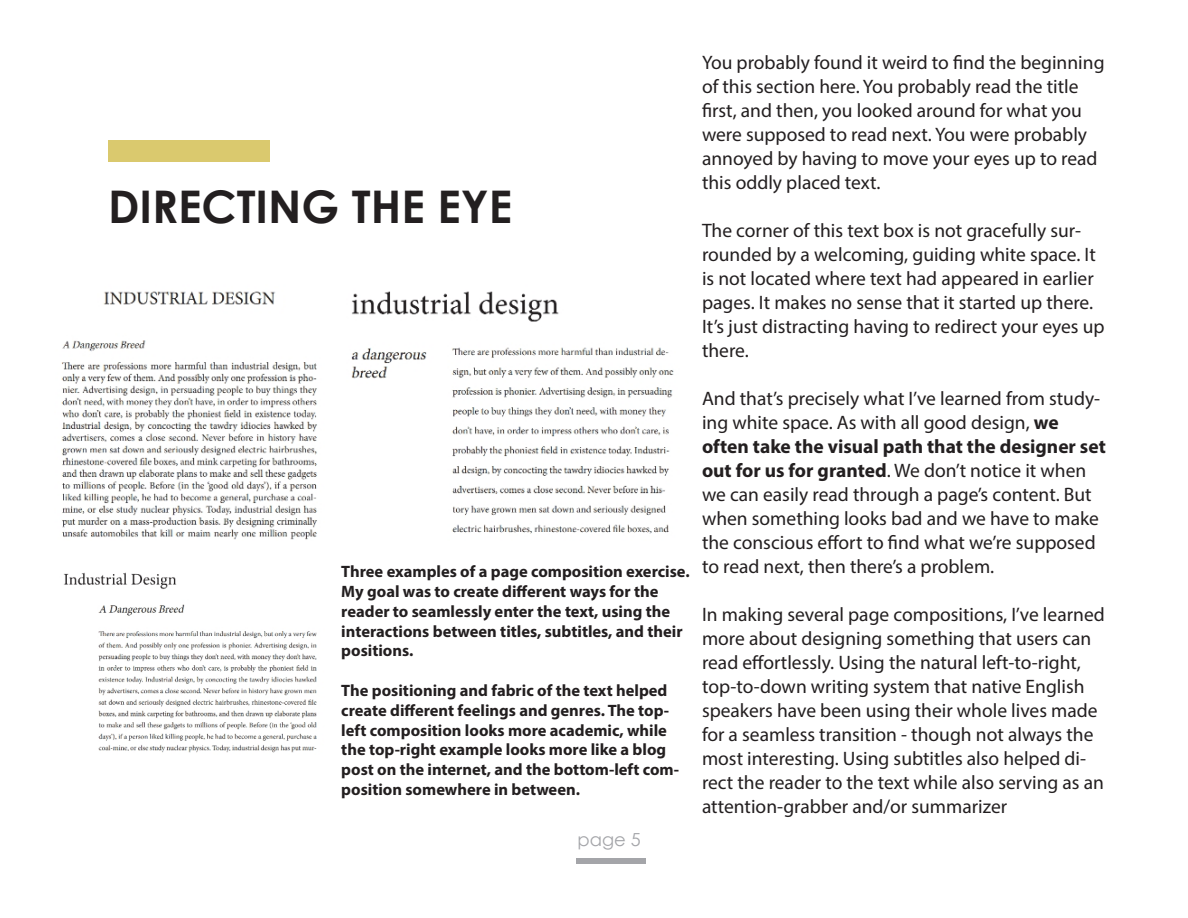
<style>
.page{position:relative;width:1188px;height:918px;background:#fff}
.page>*{position:absolute;margin:0;border:0;box-sizing:border-box;transform-origin:0 0}
.t1{font:700 45px "Century Gothic";color:#231f20}
.t2{font:19.5px/24px "Myriad Pro";color:#231f20}
.t3{font:18px "Century Gothic";color:#a4a5a9}
.t4{font:700 16.5px/19.8px "Myriad Pro";color:#231f20}
.s1{font-weight:700}
</style>
<div class="page">
<div style="left:108px;top:140px;width:162px;height:22px;background:#dac96e"></div>
<div style="left:577px;top:859px;width:69px;height:5px;background:#a4a5a9"></div>
<img style="left:61px;top:291px;width:256px;height:249px">
<img style="left:351px;top:291px;width:323px;height:243px">
<img style="left:64px;top:572px;width:253px;height:181px">
<p class="t1" style="left:108px;top:172px;width:406px">DIRECTING THE EYE</p>
<p class="t4" style="left:341px;top:561px;width:350px">Three examples of a page composition exercise.<br>My goal was to create different ways for the reader to seamlessly enter the text, using the interactions between titles, subtitles, and their positions.</p>
<p class="t4" style="left:341px;top:680px;width:339px">The positioning and fabric of the text helped create different feelings and genres. The top&shy;left composition looks more academic, while the top-right example looks more like a blog post on the internet, and the bottom-left com&shy;position somewhere in between.</p>
<p class="t3" style="left:577px;top:827px;width:65px">page 5</p>
<p class="t2" style="left:702px;top:50px;width:404px">You probably found it weird to find the beginning of this section here. You probably read the title first, and then, you looked around for what you were supposed to read next. You were probably annoyed by having to move your eyes up to read this oddly placed text.</p>
<p class="t2" style="left:702px;top:218px;width:404px">The corner of this text box is not gracefully sur&shy;rounded by a welcoming, guiding white space. It is not located where text had appeared in earlier pages. It makes no sense that it started up there.<br>It’s just distracting having to redirect your eyes up there.</p>
<p class="t2" style="left:702px;top:386px;width:405px">And that’s precisely what I’ve learned from study&shy;ing white space. As with all good design, <span class="s1">we often take the visual path that the designer set out for us for granted</span>. We don’t notice it when we can easily read through a page’s content. But when something looks bad and we have to make the conscious effort to find what we’re supposed to read next, then there’s a problem.</p>
<p class="t2" style="left:702px;top:602px;width:404px">In making several page compositions, I’ve learned more about designing something that users can read effortlessly. Using the natural left-to-right, top-to-down writing system that native English speakers have been using their whole lives made for a seamless transition - though not always the most interesting. Using subtitles also helped di&shy;rect the reader to the text while also serving as an attention-grabber and/or summarizer</p>
</div>
